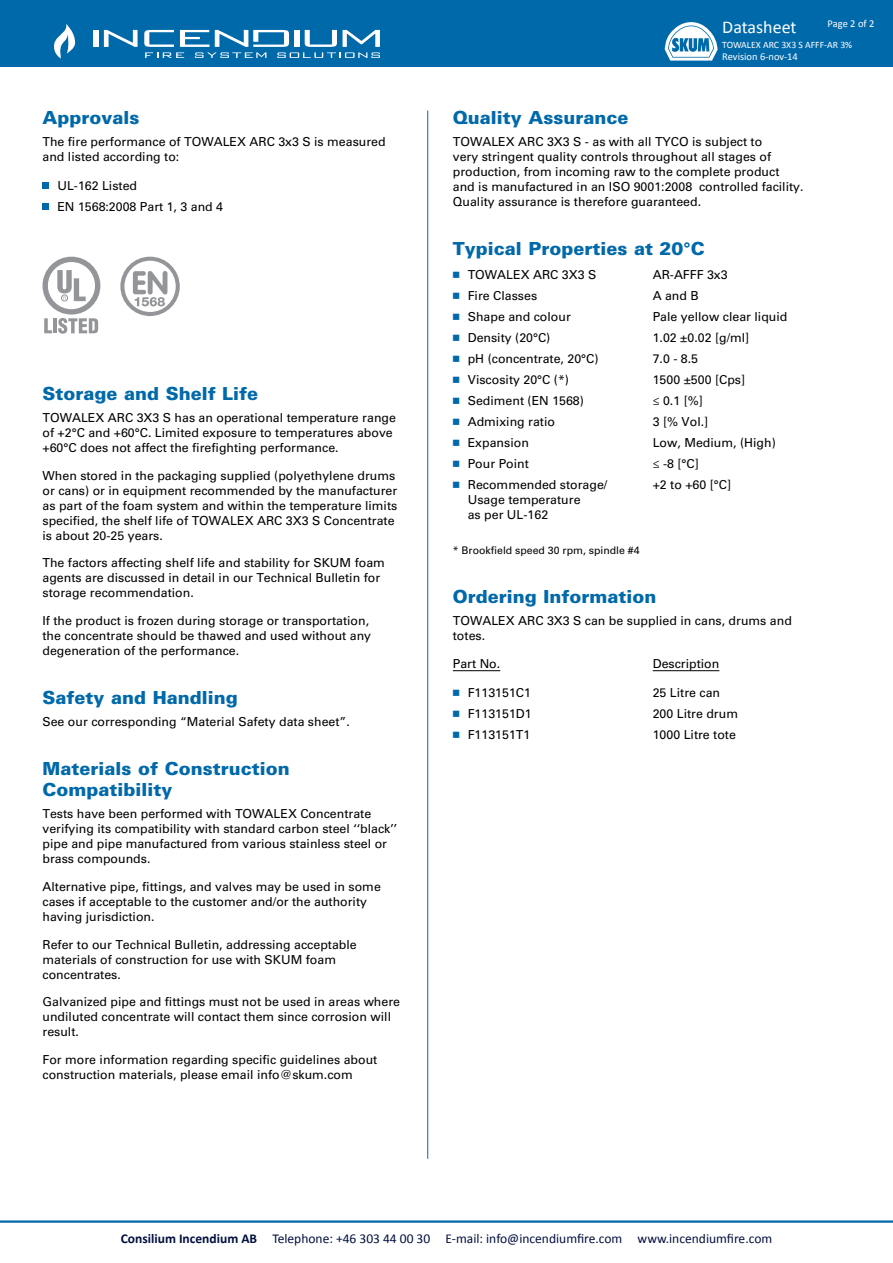
<style>
.page{position:relative;width:893px;height:1263px;background:#fff}
.page>*{position:absolute;margin:0;border:0;box-sizing:border-box;transform-origin:0 0}
.t1{font:900 18px/21px "Univers LT Std";color:#0069aa}
.t2{font:18px "Calibri";color:#fff}
.t3{font:13.5px "Calibri";color:#000f3d}
.t4{font:12.3px/15px "Univers LT Std";color:#000}
.t5{font:10.5px "Univers LT Std";color:#000}
.t6{font:10.5px "Calibri";color:#fff}
.t7{font:9.75px "Calibri";color:#fff}
.s1{font-family:"Universal Newswith Comm Pi";color:#0069aa}
.s2{font-weight:700}
</style>
<div class="page">
<div style="left:43px;top:182px;width:6px;height:7px;background:#0069aa"></div>
<div style="left:43px;top:203px;width:6px;height:7px;background:#0069aa"></div>
<hr style="left:453px;top:670px;width:47px;height:1px;background:#000">
<hr style="left:653px;top:670px;width:66px;height:1px;background:#000">
<hr style="left:427px;top:111px;width:1px;height:1048px;background:#0069aa">
<hr style="left:0;top:1220px;width:893px;height:3px;background:#0069aa">
<div style="left:120px;top:257px;width:60px;height:59px;border:4px solid #939598;border-radius:50%"></div>
<svg style="left:133px;top:271px;width:34px;height:35px"></svg>
<svg style="left:43px;top:257px;width:57px;height:77px"></svg>
<div style="left:61px;top:295px;width:7px;height:6px;border:1px solid #939598;border-radius:50%"></div>
<div style="left:0;top:0;width:893px;height:66px;background:#0069aa"></div>
<svg style="left:54px;top:24px;width:21px;height:35px"></svg>
<div style="left:93px;top:30px;width:5px;height:17px;background:#fff"></div>
<svg style="left:104px;top:30px;width:34px;height:17px"></svg>
<svg style="left:144px;top:30px;width:236px;height:28px"></svg>
<svg style="left:665px;top:22px;width:53px;height:39px"></svg>
<p class="t1" style="left:43px;top:106px;width:99px">Approvals</p>
<p class="t4" style="left:43px;top:134px;width:345px">The fire performance of TOWALEX ARC 3x3 S is measured and listed according to:</p>
<p class="t4" style="left:57px;top:176px;width:167px;line-height:21px">UL-162 Listed<br>EN 1568:2008 Part 1, 3 and 4</p>
<p class="t1" style="left:43px;top:382px;width:217px">Storage and Shelf Life</p>
<p class="t4" style="left:43px;top:410px;width:355px">TOWALEX ARC 3X3 S has an operational temperature range of +2°C and +60°C. Limited exposure to temperatures above +60°C does not affect the firefighting performance.</p>
<p class="t4" style="left:43px;top:468px;width:356px">When stored in the packaging supplied (polyethylene drums or cans) or in equipment recommended by the manufacturer as part of the foam system and within the temperature limits specified, the shelf life of TOWALEX ARC 3X3 S Concentrate is about 20-25 years.</p>
<p class="t4" style="left:43px;top:556px;width:344px">The factors affecting shelf life and stability for SKUM foam agents are discussed in detail in our Technical Bulletin for storage recommendation.</p>
<p class="t4" style="left:43px;top:613px;width:330px">If the product is frozen during storage or transportation, the concentrate should be thawed and used without any degeneration of the performance.</p>
<p class="t1" style="left:43px;top:687px;width:197px">Safety and Handling</p>
<p class="t4" style="left:43px;top:714px;width:309px">See our corresponding “Material Safety data sheet”.</p>
<p class="t1" style="left:43px;top:758px;width:249px">Materials of Construction<br>Compatibility</p>
<p class="t4" style="left:43px;top:806px;width:356px">Tests have been performed with TOWALEX Concentrate verifying its compatibility with standard carbon steel ‘‘black’’ pipe and pipe manufactured from various stainless steel or brass compounds.</p>
<p class="t4" style="left:43px;top:879px;width:340px">Alternative pipe, fittings, and valves may be used in some cases if acceptable to the customer and/or the authority having jurisdiction.</p>
<p class="t4" style="left:43px;top:937px;width:316px">Refer to our Technical Bulletin, addressing acceptable materials of construction for use with SKUM foam concentrates.</p>
<p class="t4" style="left:43px;top:994px;width:359px">Galvanized pipe and fittings must not be used in areas where undiluted concentrate will contact them since corrosion will result.</p>
<p class="t4" style="left:43px;top:1052px;width:336px">For more information regarding specific guidelines about construction materials, please email info@skum.com</p>
<p class="t2" style="left:722px;top:16px;width:76px">Datasheet</p>
<p class="t6" style="left:828px;top:17px;width:48px">Page 2 of 2</p>
<p class="t7" style="left:722px;top:38px;width:132px">TOWALEX ARC 3X3 S AFFF-AR 3%</p>
<p class="t6" style="left:722px;top:50px;width:77px">Revision 6-nov-14</p>
<p class="t1" style="left:453px;top:106px;width:177px">Quality Assurance</p>
<p class="t4" style="left:453px;top:134px;width:352px">TOWALEX ARC 3X3 S - as with all TYCO is subject to<br>very stringent quality controls throughout all stages of production, from incoming raw to the complete product and is manufactured in an ISO 9001:2008 controlled facility.<br>Quality assurance is therefore guaranteed.</p>
<p class="t1" style="left:453px;top:237px;width:253px">Typical Properties at 20°C</p>
<p class="t4" style="left:453px;top:267px;width:145px"><span class="s1">n</span> TOWALEX ARC 3X3 S</p>
<p class="t4" style="left:653px;top:267px;width:76px">AR-AFFF 3x3</p>
<p class="t4" style="left:453px;top:288px;width:86px"><span class="s1">n</span> Fire Classes</p>
<p class="t4" style="left:653px;top:288px;width:48px">A and B</p>
<p class="t4" style="left:453px;top:309px;width:120px"><span class="s1">n</span> Shape and colour</p>
<p class="t4" style="left:653px;top:309px;width:136px">Pale yellow clear liquid</p>
<p class="t4" style="left:453px;top:330px;width:99px"><span class="s1">n</span> Density (20°C)</p>
<p class="t4" style="left:653px;top:330px;width:98px">1.02 ±0.02 [g/ml]</p>
<p class="t4" style="left:453px;top:351px;width:147px"><span class="s1">n</span> pH (concentrate, 20°C)</p>
<p class="t4" style="left:653px;top:351px;width:47px">7.0 - 8.5</p>
<p class="t4" style="left:453px;top:372px;width:118px"><span class="s1">n</span> Viscosity 20°C (*)</p>
<p class="t4" style="left:653px;top:372px;width:94px">1500 ±500 [Cps]</p>
<p class="t4" style="left:453px;top:393px;width:133px"><span class="s1">n</span> Sediment (EN 1568)</p>
<p class="t4" style="left:653px;top:393px;width:52px">≤ 0.1 [%]</p>
<p class="t4" style="left:453px;top:414px;width:104px"><span class="s1">n</span> Admixing ratio</p>
<p class="t4" style="left:653px;top:414px;width:57px">3 [% Vol.]</p>
<p class="t4" style="left:453px;top:435px;width:78px"><span class="s1">n</span> Expansion</p>
<p class="t4" style="left:653px;top:435px;width:125px">Low, Medium, (High)</p>
<p class="t4" style="left:453px;top:456px;width:78px"><span class="s1">n</span> Pour Point</p>
<p class="t4" style="left:653px;top:456px;width:48px">≤ -8 [°C]</p>
<p class="t4" style="left:453px;top:477px;width:156px"><span class="s1">n</span> Recommended storage/</p>
<p class="t4" style="left:653px;top:477px;width:80px">+2 to +60 [°C]</p>
<p class="t4" style="left:468px;top:492px;width:114px">Usage temperature as per UL-162</p>
<p class="t5" style="left:453px;top:544px;width:188px">* Brookfield speed 30 rpm, spindle #4</p>
<p class="t1" style="left:453px;top:585px;width:205px">Ordering Information</p>
<p class="t4" style="left:453px;top:613px;width:341px">TOWALEX ARC 3X3 S can be supplied in cans, drums and totes.</p>
<p class="t4" style="left:453px;top:656px;width:49px">Part No.</p>
<p class="t4" style="left:653px;top:656px;width:68px">Description</p>
<p class="t4" style="left:453px;top:685px;width:80px"><span class="s1">n</span> F113151C1</p>
<p class="t4" style="left:653px;top:685px;width:69px">25 Litre can</p>
<p class="t4" style="left:453px;top:706px;width:80px"><span class="s1">n</span> F113151D1</p>
<p class="t4" style="left:653px;top:706px;width:87px">200 Litre drum</p>
<p class="t4" style="left:453px;top:727px;width:79px"><span class="s1">n</span> F113151T1</p>
<p class="t4" style="left:653px;top:727px;width:85px">1000 Litre tote</p>
<p class="t3" style="left:121px;top:1230px;width:653px"><span class="s2">Consilium Incendium AB</span> Telephone: +46 303 44 00 30 E-mail: info@incendiumfire.com www.incendiumfire.com</p>
</div>
